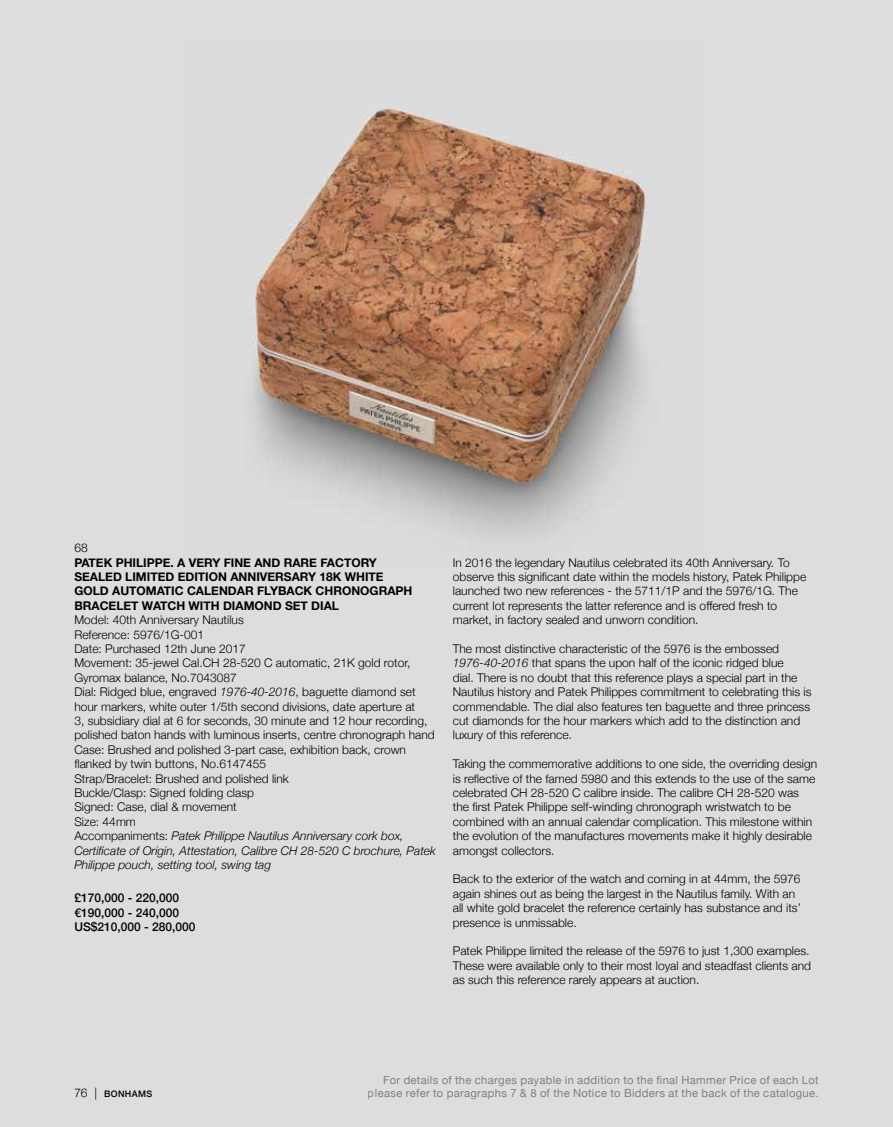
<style>
.page{position:relative;width:893px;height:1127px;background:#ddd}
.page>*{position:absolute;margin:0;border:0;box-sizing:border-box;transform-origin:0 0}
.t1{font:300 12px/14.4px "Helvetica Neue";color:#000}
.t2{font:700 12px/14.4px "Helvetica Neue";color:#000}
.t3{font:500 12px/14.4px "Helvetica Neue";color:#000}
.t4{font:11.25px/12.8px "Helvetica Neue";letter-spacing:.025em;color:#575756;text-align:right}
.t5{font:500 9px "Helvetica Neue";letter-spacing:.04em;color:#000}
.s1{font-style:italic}
.s2{font-weight:300;font-size:12px}
</style>
<div class="page">
<img style="left:252px;top:108px;width:397px;height:429px">
<p class="t1" style="left:74px;top:540px;width:15px">68</p>
<p class="t2" style="left:74px;top:555px;width:340px">PATEK PHILIPPE. A VERY FINE AND RARE FACTORY SEALED LIMITED EDITION ANNIVERSARY 18K WHITE GOLD AUTOMATIC CALENDAR FLYBACK CHRONOGRAPH BRACELET WATCH WITH DIAMOND SET DIAL</p>
<p class="t1" style="left:74px;top:612px;width:363px">Model: 40th Anniversary Nautilus<br>Reference: 5976/1G-001<br>Date: Purchased 12th June 2017<br>Movement: 35-jewel Cal.CH 28-520 C automatic, 21K gold rotor, Gyromax balance, No.7043087<br>Dial: Ridged blue, engraved <span class="s1">1976-40-2016</span>, baguette diamond set hour markers, white outer 1/5th second divisions, date aperture at<br>3, subsidiary dial at 6 for seconds, 30 minute and 12 hour recording, polished baton hands with luminous inserts, centre chronograph hand Case: Brushed and polished 3-part case, exhibition back, crown flanked by twin buttons, No.6147455<br>Strap/Bracelet: Brushed and polished link<br>Buckle/Clasp: Signed folding clasp<br>Signed: Case, dial &amp; movement<br>Size: 44mm<br>Accompaniments: <span class="s1">Patek Philippe Nautilus Anniversary cork box, Certificate of Origin, Attestation, Calibre CH 28-520 C brochure, Patek Philippe pouch, setting tool, swing tag</span></p>
<p class="t3" style="left:74px;top:890px;width:123px">£170,000 - 220,000 €190,000 - 240,000<br>US$210,000 - 280,000</p>
<p class="t1" style="left:453px;top:554px;width:355px">In 2016 the legendary Nautilus celebrated its 40th Anniversary. To observe this significant date within the models history, Patek Philippe launched two new references - the 5711/1P and the 5976/1G. The current lot represents the latter reference and is offered fresh to market, in factory sealed and unworn condition.</p>
<p class="t1" style="left:453px;top:640px;width:360px">The most distinctive characteristic of the 5976 is the embossed <span class="s1">1976-40-2016</span> that spans the upon half of the iconic ridged blue<br>dial. There is no doubt that this reference plays a special part in the Nautilus history and Patek Philippes commitment to celebrating this is commendable. The dial also features ten baguette and three princess cut diamonds for the hour markers which add to the distinction and luxury of this reference.</p>
<p class="t1" style="left:453px;top:756px;width:366px">Taking the commemorative additions to one side, the overriding design is reflective of the famed 5980 and this extends to the use of the same celebrated CH 28-520 C calibre inside. The calibre CH 28-520 was the first Patek Philippe self-winding chronograph wristwatch to be combined with an annual calendar complication. This milestone within the evolution of the manufactures movements make it highly desirable amongst collectors.</p>
<p class="t1" style="left:453px;top:871px;width:350px">Back to the exterior of the watch and coming in at 44mm, the 5976 again shines out as being the largest in the Nautilus family. With an all white gold bracelet the reference certainly has substance and its’ presence is unmissable.</p>
<p class="t1" style="left:453px;top:943px;width:360px">Patek Philippe limited the release of the 5976 to just 1,300 examples.<br>These were available only to their most loyal and steadfast clients and as such this reference rarely appears at auction.</p>
<p class="t5" style="left:74px;top:1087px;width:79px"><span class="s2">76 |</span> BONHAMS</p>
<p class="t4" style="left:368px;top:1075px;width:452px">For details of the charges payable in addition to the final Hammer Price of each Lot please refer to paragraphs 7 &amp; 8 of the Notice to Bidders at the back of the catalogue.</p>
</div>
